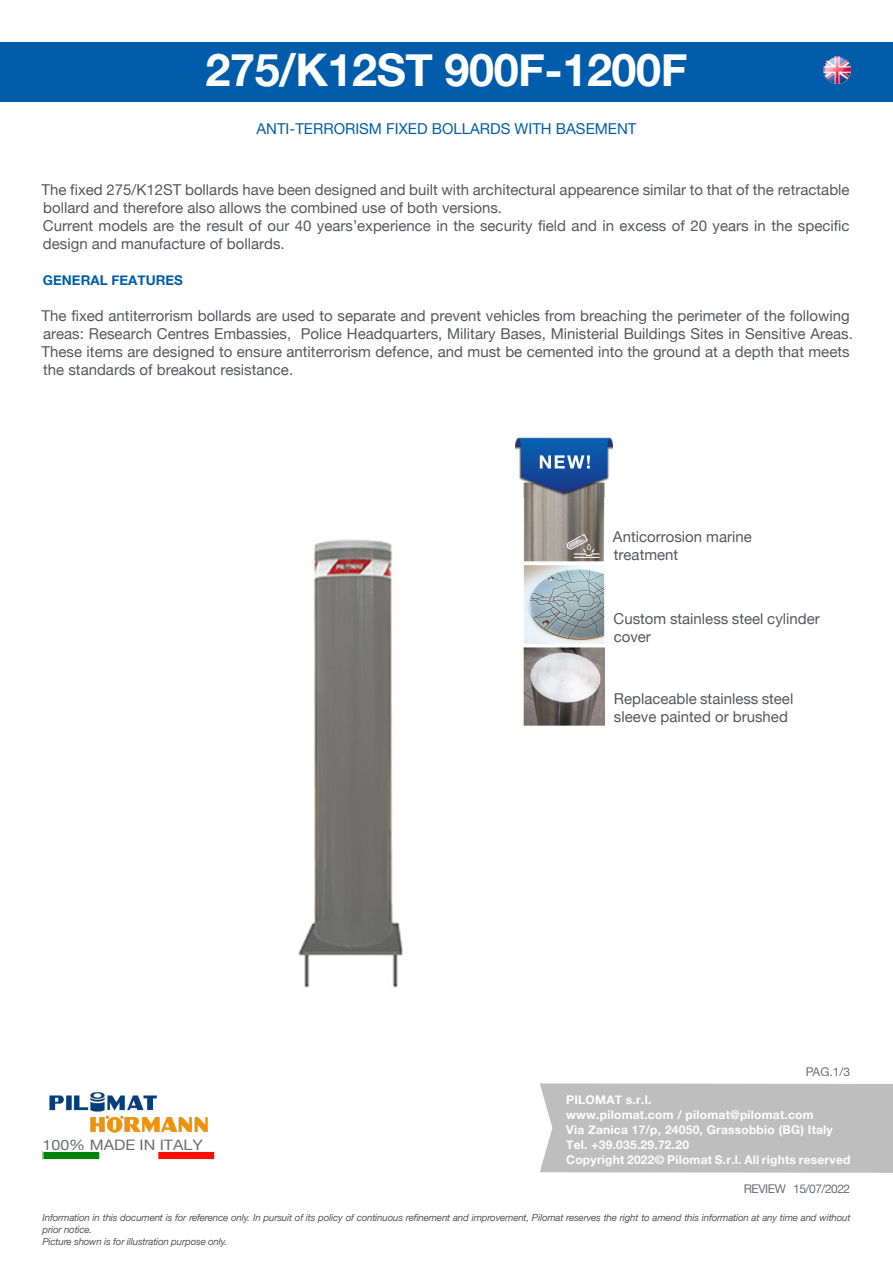
<style>
.page{position:relative;width:893px;height:1263px;background:#fff}
.page>*{position:absolute;margin:0;border:0;box-sizing:border-box;transform-origin:0 0}
.t1{font:700 45px "Helvetica Neue";letter-spacing:-.01em;color:#fff}
.t2{font:15px/18px "Helvetica Neue";color:#57585a}
.t3{font:15px "Helvetica Neue";color:#015dab}
.t4{font:14.4px "Helvetica Neue";color:#6c6d70;scale:1.11 1}
.t5{font:700 13.5px "Helvetica Neue";color:#015dab}
.t6{font:700 12px/15px "Helvetica Neue";letter-spacing:.02em;color:#fff}
.t7{font:12px "Helvetica Neue";letter-spacing:-.04em;color:#6c6d70}
.t8{font:italic 9.75px/11.7px "Helvetica Neue";letter-spacing:-.02em;color:#57585a}
</style>
<div class="page">
<div style="left:540px;top:1083px;width:353px;height:90px;background:#bfbebe"></div>
<div style="left:0;top:43px;width:893px;height:59px;background:#015dab"></div>
<img style="left:49px;top:1092px;width:159px;height:41px">
<img style="left:45px;top:1153px;width:168px;height:5px">
<div style="left:43px;top:1151px;width:172px;height:9px;border:1px solid #fff"></div>
<img style="left:298px;top:539px;width:105px;height:449px">
<img style="left:516px;top:438px;width:96px;height:288px">
<img style="left:823px;top:57px;width:27px;height:27px">
<h1 class="t1" style="left:206px;top:35px;width:483px">275/K12ST 900F-1200F</h1>
<p class="t3" style="left:256px;top:118px;width:382px">ANTI-TERRORISM FIXED BOLLARDS WITH BASEMENT</p>
<p class="t2" style="left:42px;top:181px;width:809px">The fixed 275/K12ST bollards have been designed and built with architectural appearence similar to that of the retractable bollard and therefore also allows the combined use of both versions.</p>
<p class="t2" style="left:43px;top:217px;width:808px">Current models are the result of our 40 years’experience in the security field and in excess of 20 years in the specific design and manufacture of bollards.</p>
<p class="t5" style="left:43px;top:269px;width:142px">GENERAL FEATURES</p>
<p class="t2" style="left:42px;top:307px;width:813px">The fixed antiterrorism bollards are used to separate and prevent vehicles from breaching the perimeter of the following areas: Research Centres Embassies, Police Headquarters, Military Bases, Ministerial Buildings Sites in Sensitive Areas.<br>These items are designed to ensure antiterrorism defence, and must be cemented into the ground at a depth that meets the standards of breakout resistance.</p>
<p class="t2" style="left:613px;top:528px;width:140px">Anticorrosion marine</p>
<p class="t2" style="left:614px;top:546px;width:66px">treatment</p>
<p class="t2" style="left:614px;top:610px;width:208px">Custom stainless steel cylinder cover</p>
<p class="t4" style="left:43px;top:1135px;width:146px">100% MADE IN ITALY</p>
<p class="t2" style="left:614px;top:691px;width:181px">Replaceable stainless steel sleeve painted or brushed</p>
<p class="t7" style="left:806px;top:1063px;width:46px">PAG.1/3</p>
<p class="t6" style="left:566px;top:1093px;width:286px">PILOMAT s.r.l.<br>www.pilomat.com / pilomat@pilomat.com<br>Via Zanica 17/p, 24050, Grassobbio (BG) Italy Tel. +39.035.29.72.20<br>Copyright 2022© Pilomat S.r.l. All rights reserved</p>
<p class="t7" style="left:744px;top:1180px;width:108px">REVIEW 15/07/2022</p>
<p class="t8" style="left:43px;top:1212px;width:809px">Information in this document is for reference only. In pursuit of its policy of continuous refinement and improvement, Pilomat reserves the right to amend this information at any time and without prior notice.<br>Picture shown is for illustration purpose only.</p>
</div>
